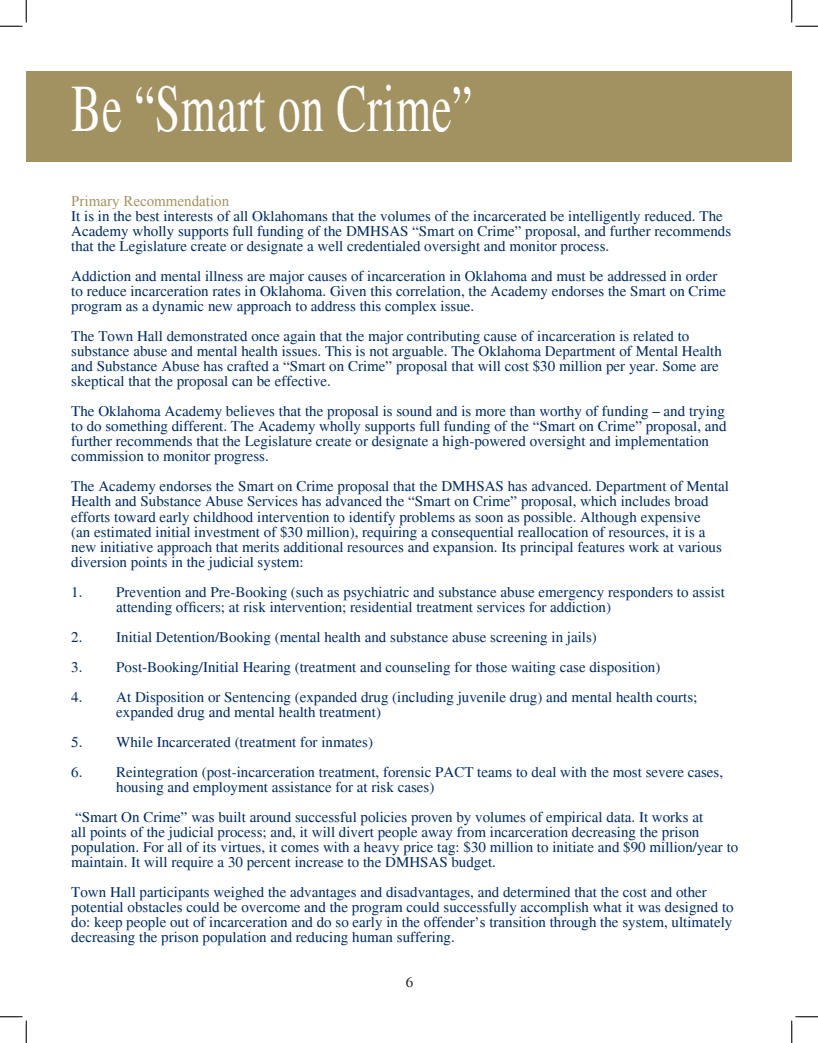
<style>
.page{position:relative;width:818px;height:1043px;background:#fff}
.page>*{position:absolute;margin:0;border:0;box-sizing:border-box;transform-origin:0 0}
.t1{font:67.5px "Times";letter-spacing:.015em;color:#fff;scale:.67 1}
.t2{font:15px/15px "Times";color:#002c62}
.t3{font:15px "Times New Roman";color:#a29161}
</style>
<div class="page">
<div style="left:26px;top:71px;width:765px;height:90px;background:#a29161"></div>
<svg style="left:0;top:0;width:27px;height:27px"></svg>
<svg style="left:0;top:1016px;width:27px;height:26px"></svg>
<svg style="left:791px;top:0;width:27px;height:27px"></svg>
<svg style="left:791px;top:1016px;width:27px;height:26px"></svg>
<p class="t1" style="left:71px;top:71px;width:600px">Be “Smart on Crime”</p>
<p class="t3" style="left:71px;top:191px;width:159px">Primary Recommendation</p>
<p class="t2" style="left:71px;top:209px;width:661px">It is in the best interests of all Oklahomans that the volumes of the incarcerated be intelligently reduced. The<br>Academy wholly supports full funding of the DMHSAS “Smart on Crime” proposal, and further recommends that the Legislature create or designate a well credentialed oversight and monitor process.</p>
<p class="t2" style="left:71px;top:269px;width:656px">Addiction and mental illness are major causes of incarceration in Oklahoma and must be addressed in order to reduce incarceration rates in Oklahoma. Given this correlation, the Academy endorses the Smart on Crime program as a dynamic new approach to address this complex issue.</p>
<p class="t2" style="left:71px;top:329px;width:652px">The Town Hall demonstrated once again that the major contributing cause of incarceration is related to substance abuse and mental health issues. This is not arguable. The Oklahoma Department of Mental Health and Substance Abuse has crafted a “Smart on Crime” proposal that will cost $30 million per year. Some are skeptical that the proposal can be effective.</p>
<p class="t2" style="left:71px;top:404px;width:656px">The Oklahoma Academy believes that the proposal is sound and is more than worthy of funding – and trying to do something different. The Academy wholly supports full funding of the “Smart on Crime” proposal, and further recommends that the Legislature create or designate a high-powered oversight and implementation commission to monitor progress.</p>
<p class="t2" style="left:71px;top:479px;width:659px">The Academy endorses the Smart on Crime proposal that the DMHSAS has advanced. Department of Mental Health and Substance Abuse Services has advanced the “Smart on Crime” proposal, which includes broad efforts toward early childhood intervention to identify problems as soon as possible. Although expensive<br>(an estimated initial investment of $30 million), requiring a consequential reallocation of resources, it is a new initiative approach that merits additional resources and expansion. Its principal features work at various diversion points in the judicial system:</p>
<p class="t2" style="left:116px;top:584px;width:610px;text-indent:-45px">1. Prevention and Pre-Booking (such as psychiatric and substance abuse emergency responders to assist attending officers; at risk intervention; residential treatment services for addiction)</p>
<p class="t2" style="left:71px;top:629px;width:527px">2. Initial Detention/Booking (mental health and substance abuse screening in jails)</p>
<p class="t2" style="left:71px;top:659px;width:590px">3. Post-Booking/Initial Hearing (treatment and counseling for those waiting case disposition)</p>
<p class="t2" style="left:116px;top:689px;width:582px;text-indent:-45px">4. At Disposition or Sentencing (expanded drug (including juvenile drug) and mental health courts; expanded drug and mental health treatment)</p>
<p class="t2" style="left:71px;top:734px;width:303px">5. While Incarcerated (treatment for inmates)</p>
<p class="t2" style="left:116px;top:764px;width:608px;text-indent:-45px">6. Reintegration (post-incarceration treatment, forensic PACT teams to deal with the most severe cases, housing and employment assistance for at risk cases)</p>
<p class="t2" style="left:71px;top:809px;width:668px">“Smart On Crime” was built around successful policies proven by volumes of empirical data. It works at<br>all points of the judicial process; and, it will divert people away from incarceration decreasing the prison population. For all of its virtues, it comes with a heavy price tag: $30 million to initiate and $90 million/year to maintain. It will require a 30 percent increase to the DMHSAS budget.</p>
<p class="t2" style="left:71px;top:884px;width:663px">Town Hall participants weighed the advantages and disadvantages, and determined that the cost and other potential obstacles could be overcome and the program could successfully accomplish what it was designed to do: keep people out of incarceration and do so early in the offender’s transition through the system, ultimately decreasing the prison population and reducing human suffering.</p>
</div>
